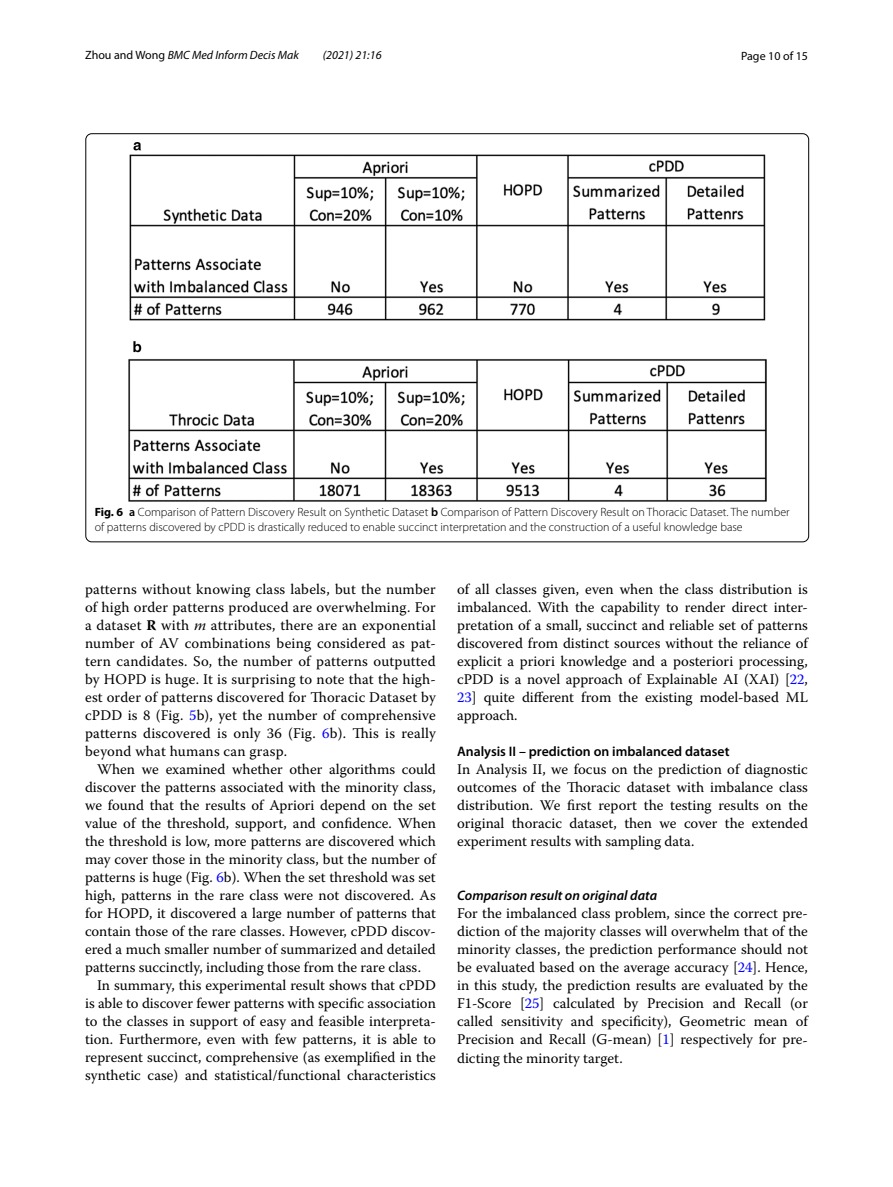
<style>
.page{position:relative;width:893px;height:1187px;background:#fff}
.page>*{position:absolute;margin:0;border:0;box-sizing:border-box;transform-origin:0 0}
.t1{font:14.7px/18px "Warnock Pro";color:#000;text-align:justify}
.t2{font:600 13.8px "Myriad Pro";color:#000}
.t3{font:italic 600 13.8px "Myriad Pro";color:#000}
.t4{font:300 12px/15px "Myriad Pro";color:#000}
.t5{font:italic 12px "Myriad Pro";color:#000}
.t6{font:12px "Myriad Pro";color:#000}
.s1{font-style:normal}
.s2{font-weight:700}
.s3{font-weight:600}
.s4{font-style:italic}
.s5{color:#00f}
</style>
<div class="page">
<img style="left:128px;top:143px;width:638px;height:358px">
<p class="t5" style="left:85px;top:48px;width:215px"><span class="s1">Zhou and Wong</span> BMC Med Inform Decis Mak</p>
<p class="t5" style="left:323px;top:48px;width:60px">(2021) 21:16</p>
<p class="t6" style="left:741px;top:48px;width:68px">Page 10 of 15</p>
<p class="t4" style="left:95px;top:505px;width:696px"><span class="s2">Fig. 6</span> <span class="s3">a</span> Comparison of Pattern Discovery Result on Synthetic Dataset <span class="s3">b</span> Comparison of Pattern Discovery Result on Thoracic Dataset. The number of patterns discovered by cPDD is drastically reduced to enable succinct interpretation and the construction of a useful knowledge base</p>
<p class="t1" style="left:85px;top:579px;width:352px">patterns without knowing class labels, but the number of high order patterns produced are overwhelming. For a dataset <span class="s2">R</span> with <span class="s4">m</span> attributes, there are an exponential number of AV combinations being considered as pat&shy;tern candidates. So, the number of patterns outputted by HOPD is huge. It is surprising to note that the high&shy;est order of patterns discovered for Thoracic Dataset by cPDD is 8 (Fig. <span class="s5">5</span>b), yet the number of comprehensive patterns discovered is only 36 (Fig. <span class="s5">6</span>b). This is really beyond what humans can grasp.</p>
<p class="t1" style="left:85px;top:759px;width:352px;text-indent:12px">When we examined whether other algorithms could discover the patterns associated with the minority class, we found that the results of Apriori depend on the set value of the threshold, support, and confidence. When the threshold is low, more patterns are discovered which may cover those in the minority class, but the number of patterns is huge (Fig. <span class="s5">6</span>b). When the set threshold was set high, patterns in the rare class were not discovered. As for HOPD, it discovered a large number of patterns that contain those of the rare classes. However, cPDD discov&shy;ered a much smaller number of summarized and detailed patterns succinctly, including those from the rare class.</p>
<p class="t1" style="left:85px;top:975px;width:352px;text-indent:12px">In summary, this experimental result shows that cPDD is able to discover fewer patterns with specific association to the classes in support of easy and feasible interpreta&shy;tion. Furthermore, even with few patterns, it is able to represent succinct, comprehensive (as exemplified in the synthetic case) and statistical/functional characteristics</p>
<p class="t1" style="left:457px;top:579px;width:352px">of all classes given, even when the class distribution is imbalanced. With the capability to render direct inter&shy;pretation of a small, succinct and reliable set of patterns discovered from distinct sources without the reliance of explicit a priori knowledge and a posteriori processing, cPDD is a novel approach of Explainable AI (XAI) [<span class="s5">22</span>, <span class="s5">23</span>] quite different from the existing model-based ML approach.</p>
<p class="t2" style="left:457px;top:742px;width:274px">Analysis II – prediction on imbalanced dataset</p>
<p class="t1" style="left:457px;top:759px;width:352px">In Analysis II, we focus on the prediction of diagnostic outcomes of the Thoracic dataset with imbalance class distribution. We first report the testing results on the original thoracic dataset, then we cover the extended experiment results with sampling data.</p>
<p class="t3" style="left:457px;top:887px;width:202px">Comparison result on original data</p>
<p class="t1" style="left:457px;top:904px;width:352px">For the imbalanced class problem, since the correct pre&shy;diction of the majority classes will overwhelm that of the minority classes, the prediction performance should not be evaluated based on the average accuracy [<span class="s5">24</span>]. Hence, in this study, the prediction results are evaluated by the F1-Score [<span class="s5">25</span>] calculated by Precision and Recall (or called sensitivity and specificity), Geometric mean of Precision and Recall (G-mean) [<span class="s5">1</span>] respectively for pre&shy;dicting the minority target.</p>
</div>
